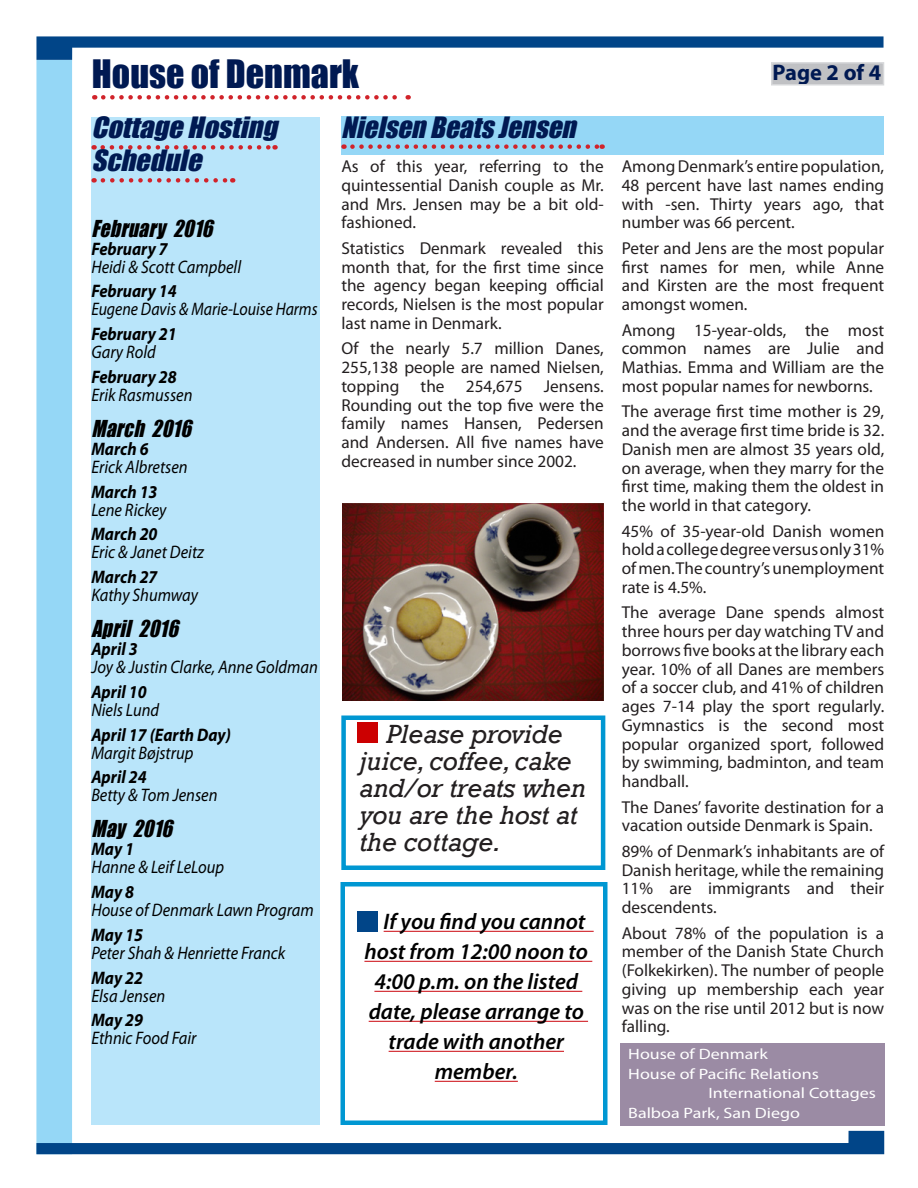
<style>
.page{position:relative;width:918px;height:1188px;background:#fff}
.page>*{position:absolute;margin:0;border:0;box-sizing:border-box;transform-origin:0 0}
.Headline{font:36px "Impact";color:#001952}
.Body_Italic{font:italic 27px/27px "Rockwell";color:#231f20}
.Headline-2{font:italic 27px "Impact";color:#001952;scale:1.05 1}
.Headline-3{font:italic 27px "Impact";color:#001952}
.Body{font:italic 600 22.5px/30px "Myriad Pro";color:#000;text-align:center}
.Headline-4{font:700 22.5px "Myriad Pro";color:#001952}
.Headline-5{font:italic 21.45px "Impact";color:#000;scale:.91 1}
.Headline-6{font:italic 18.15px "Myriad Pro";color:#000;scale:.91 1}
.Headline-7{font:italic 700 18.15px "Myriad Pro";color:#000;scale:.91 1}
.Headline-8{font:italic 18.15px "Myriad Pro";color:#000;scale:.87 1}
.Body-2{font:17.25px/18.8px "Myriad Pro";color:#231f20;text-align:justify}
.t1{font:15px "Myriad Pro";color:#fff;scale:1.2 1}
</style>
<div class="page">
<div style="left:340px;top:882px;width:268px;height:243px;border:4px solid #0097d2"></div>
<div style="left:620px;top:1043px;width:264px;height:82px;background:#9b8ba4"></div>
<div style="left:36px;top:60px;width:36px;height:1094px;background:#95d7f6"></div>
<svg style="left:36px;top:36px;width:848px;height:24px"></svg>
<div style="left:341px;top:716px;width:264px;height:154px;border:4px solid #0097d2"></div>
<svg style="left:36px;top:1131px;width:848px;height:23px"></svg>
<svg style="left:103px;top:95px;width:306px;height:5px"></svg>
<div style="left:357px;top:911px;width:21px;height:21px;background:#014588"></div>
<div style="left:772px;top:63px;width:112px;height:22px;background:#c0c1c4"></div>
<div style="left:771px;top:62px;width:113px;height:24px;border:2px solid #d7d8da"></div>
<div style="left:357px;top:722px;width:21px;height:21px;background:#cc0001"></div>
<div style="left:91px;top:117px;width:229px;height:1008px;background:#b9e5fa"></div>
<svg style="left:103px;top:145px;width:173px;height:5px"></svg>
<svg style="left:103px;top:178px;width:130px;height:5px"></svg>
<img style="left:342px;top:503px;width:261px;height:197px">
<div style="left:341px;top:116px;width:543px;height:39px;background:#95d7f6"></div>
<svg style="left:352px;top:144px;width:251px;height:5px"></svg>
<hr style="left:384px;top:931px;width:210px;height:1px;background:#d1232a">
<hr style="left:364px;top:961px;width:228px;height:1px;background:#d1232a">
<hr style="left:374px;top:991px;width:208px;height:1px;background:#d1232a">
<hr style="left:369px;top:1021px;width:219px;height:1px;background:#d1232a">
<hr style="left:389px;top:1051px;width:175px;height:1px;background:#d1232a">
<hr style="left:435px;top:1081px;width:83px;height:1px;background:#d1232a">
<p class="Headline" style="left:92px;top:46px;width:269px">House of Denmark</p>
<p class="Headline-4" style="left:772px;top:58px;width:110px">Page 2 of 4</p>
<p class="Headline-2" style="left:91px;top:107px;width:186px">CottageHosting</p>
<p class="Headline-2" style="left:91px;top:140px;width:114px">Schedule</p>
<p class="Headline-3" style="left:341px;top:106px;width:244px">NielsenBeatsJensen</p>
<p class="Body-2" style="left:341px;top:157px;width:264px">As of this year, referring to the quintessential Danish couple as Mr. and Mrs. Jensen may be a bit old&shy;fashioned.</p>
<p class="Body-2" style="left:341px;top:238px;width:264px">Statistics Denmark revealed this month that, for the first time since the agency began keeping official records, Nielsen is the most popular last name in Denmark.</p>
<p class="Body-2" style="left:341px;top:339px;width:264px">Of the nearly 5.7 million Danes, 255,138 people are named Nielsen, topping the 254,675 Jensens.<br>Rounding out the top five were the family names Hansen, Pedersen and Andersen. All five names have decreased in number since 2002.</p>
<p class="Body-2" style="left:622px;top:157px;width:264px">Among Denmark’s entire population, 48 percent have last names ending with -sen. Thirty years ago, that number was 66 percent.</p>
<p class="Body-2" style="left:622px;top:238px;width:264px">Peter and Jens are the most popular first names for men, while Anne and Kirsten are the most frequent amongst women.</p>
<p class="Body-2" style="left:622px;top:320px;width:264px">Among 15-year-olds, the most common names are Julie and Mathias. Emma and William are the most popular names for newborns.</p>
<p class="Body-2" style="left:622px;top:402px;width:264px">The average first time mother is 29, and the average first time bride is 32.<br>Danish men are almost 35 years old, on average, when they marry for the first time, making them the oldest in the world in that category.</p>
<p class="Body-2" style="left:622px;top:521px;width:264px">45% of 35-year-old Danish women hold a college degree versus only 31% of men. The country’s unemployment rate is 4.5%.</p>
<p class="Body-2" style="left:622px;top:603px;width:264px">The average Dane spends almost three hours per day watching TV and borrows five books at the library each year. 10% of all Danes are members of a soccer club, and 41% of children ages 7-14 play the sport regularly.<br>Gymnastics is the second most popular organized sport, followed by swimming, badminton, and team handball.</p>
<p class="Body-2" style="left:622px;top:797px;width:264px">The Danes’ favorite destination for a vacation outside Denmark is Spain.</p>
<p class="Body-2" style="left:622px;top:841px;width:264px">89% of Denmark’s inhabitants are of Danish heritage, while the remaining 11% are immigrants and their descendents.</p>
<p class="Body-2" style="left:622px;top:923px;width:264px">About 78% of the population is a member of the Danish State Church (Folkekirken). The number of people giving up membership each year was on the rise until 2012 but is now falling.</p>
<p class="t1" style="left:628px;top:1045px;width:118px">House of Denmark</p>
<p class="t1" style="left:628px;top:1065px;width:160px">House of Pacific Relations</p>
<p class="t1" style="left:708px;top:1084px;width:141px">International Cottages</p>
<p class="t1" style="left:628px;top:1104px;width:145px">Balboa Park, San Diego</p>
<p class="Headline-5" style="left:91px;top:212px;width:142px">February 2016</p>
<p class="Headline-7" style="left:91px;top:237px;width:86px">February 7</p>
<p class="Headline-6" style="left:91px;top:255px;width:166px">Heidi &amp; Scott Campbell</p>
<p class="Headline-7" style="left:91px;top:279px;width:95px">February 14</p>
<p class="Headline-8" style="left:91px;top:298px;width:262px">Eugene Davis &amp; Marie-Louise Harms</p>
<p class="Headline-7" style="left:91px;top:322px;width:95px">February 21</p>
<p class="Headline-6" style="left:91px;top:341px;width:72px">Gary Rold</p>
<p class="Headline-7" style="left:91px;top:365px;width:95px">February 28</p>
<p class="Headline-6" style="left:91px;top:384px;width:113px">Erik Rasmussen</p>
<p class="Headline-5" style="left:91px;top:412px;width:119px">March 2016</p>
<p class="Headline-7" style="left:91px;top:437px;width:64px">March 6</p>
<p class="Headline-6" style="left:91px;top:456px;width:107px">Erick Albretsen</p>
<p class="Headline-7" style="left:91px;top:480px;width:74px">March 13</p>
<p class="Headline-6" style="left:91px;top:498px;width:84px">Lene Rickey</p>
<p class="Headline-7" style="left:91px;top:522px;width:74px">March 20</p>
<p class="Headline-6" style="left:91px;top:541px;width:125px">Eric &amp; Janet Deitz</p>
<p class="Headline-7" style="left:91px;top:565px;width:74px">March 27</p>
<p class="Headline-6" style="left:91px;top:584px;width:119px">Kathy Shumway</p>
<p class="Headline-5" style="left:91px;top:612px;width:104px">April 2016</p>
<p class="Headline-7" style="left:91px;top:637px;width:52px">April 3</p>
<p class="Headline-6" style="left:91px;top:656px;width:251px">Joy &amp; Justin Clarke, Anne Goldman</p>
<p class="Headline-7" style="left:91px;top:680px;width:62px">April 10</p>
<p class="Headline-6" style="left:91px;top:699px;width:76px">Niels Lund</p>
<p class="Headline-7" style="left:91px;top:723px;width:155px">April 17 (Earth Day)</p>
<p class="Headline-6" style="left:91px;top:741px;width:114px">Margit Bøjstrup</p>
<p class="Headline-7" style="left:91px;top:765px;width:62px">April 24</p>
<p class="Headline-6" style="left:91px;top:784px;width:140px">Betty &amp; Tom Jensen</p>
<p class="Headline-5" style="left:91px;top:812px;width:98px">May 2016</p>
<p class="Headline-7" style="left:91px;top:837px;width:49px">May 1</p>
<p class="Headline-6" style="left:91px;top:856px;width:147px">Hanne &amp; Leif LeLoup</p>
<p class="Headline-7" style="left:91px;top:880px;width:49px">May 8</p>
<p class="Headline-6" style="left:91px;top:899px;width:246px">House of Denmark Lawn Program</p>
<p class="Headline-7" style="left:91px;top:923px;width:58px">May 15</p>
<p class="Headline-6" style="left:91px;top:942px;width:215px">Peter Shah &amp; Henriette Franck</p>
<p class="Headline-7" style="left:91px;top:966px;width:58px">May 22</p>
<p class="Headline-6" style="left:91px;top:984px;width:83px">Elsa Jensen</p>
<p class="Headline-7" style="left:91px;top:1008px;width:58px">May 29</p>
<p class="Headline-6" style="left:91px;top:1027px;width:117px">Ethnic Food Fair</p>
<p class="Body_Italic" style="left:359px;top:721px;width:228px;text-indent:27px">Please provide juice, coffee, cake and/or treats when you are the host at the cottage.</p>
<p class="Body" style="left:384px;top:906px;width:203px">If you find you cannot</p>
<p class="Body" style="left:364px;top:936px;width:225px">host from 12:00 noon to</p>
<p class="Body" style="left:374px;top:966px;width:205px">4:00 p.m. on the listed</p>
<p class="Body" style="left:369px;top:996px;width:217px">date, please arrange to trade with another</p>
<p class="Body" style="left:435px;top:1056px;width:85px">member.</p>
</div>
